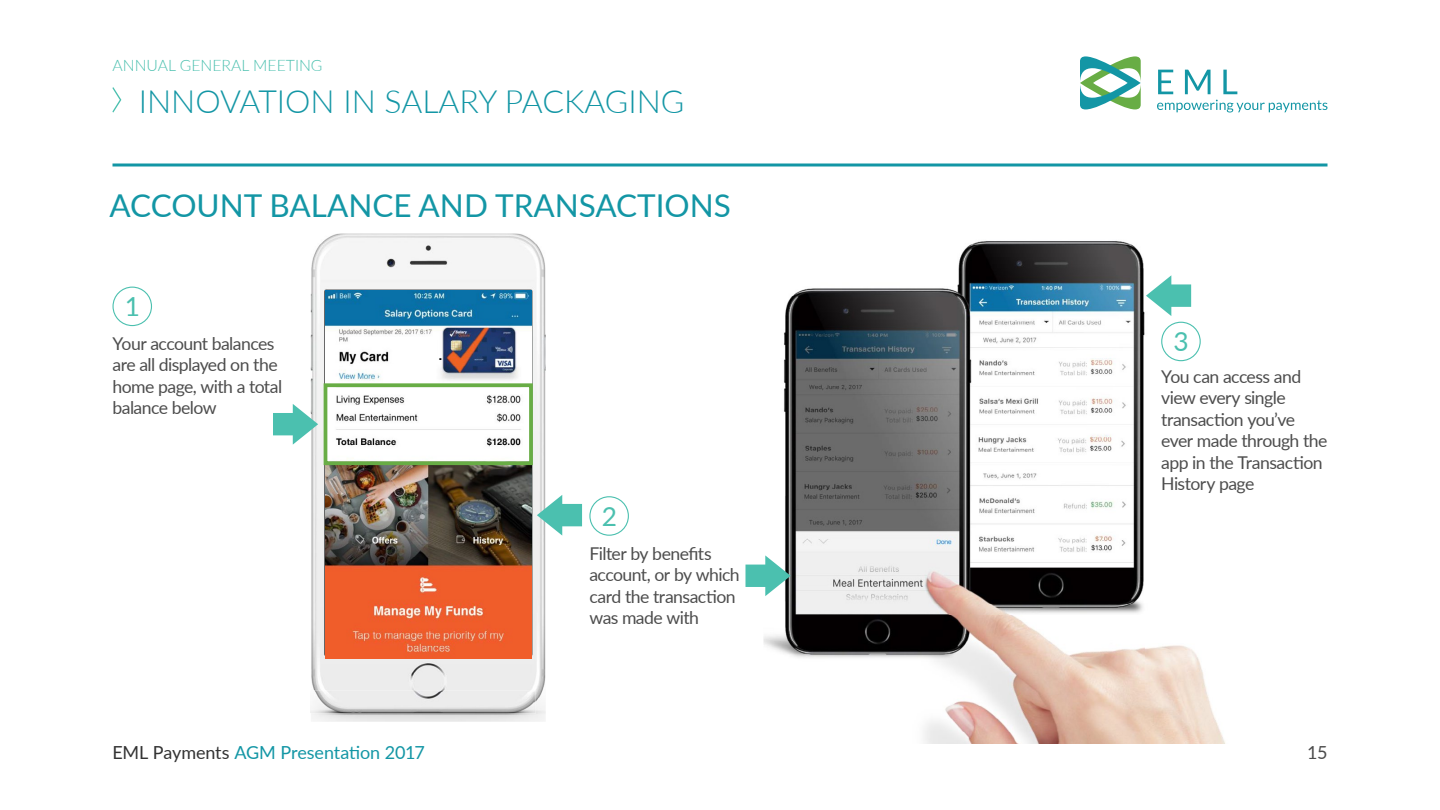
<style>
.page{position:relative;width:1440px;height:810px;background:#fff}
.page>*{position:absolute;margin:0;border:0;box-sizing:border-box;transform-origin:0 0}
.t1{font:300 32.03px "Lato";color:#1396a5}
.t2{font:31.5px "Lato";color:#1396a5}
.t3{font:26.33px "Lato";color:#4bc0af}
.t4{font:19.2px "Arial";color:#000}
.t5{font:18px "Lato";letter-spacing:-.01em;color:#1396a5}
.t6{font:18px "Lato";color:#4d4d4d}
.t7{font:17.62px/21.5px "Lato";letter-spacing:-.03em;color:#4d4d4d}
.t8{font:300 15.75px "Lato";color:#4bc0af}
.s1{color:#333}
</style>
<div class="page">
<hr style="left:112px;top:164px;width:1216px;height:2px;background:#1396a5">
<svg style="left:1080px;top:56px;width:61px;height:53px"></svg>
<svg style="left:1158px;top:70px;width:15px;height:24px"></svg>
<svg style="left:1185px;top:70px;width:26px;height:24px"></svg>
<svg style="left:1223px;top:70px;width:14px;height:24px"></svg>
<svg style="left:1157px;top:100px;width:170px;height:13px"></svg>
<img style="left:764px;top:241px;width:461px;height:502px">
<div style="left:112px;top:287px;width:40px;height:39px;border:1px solid #4bc0af;border-radius:50%"></div>
<div style="left:589px;top:496px;width:40px;height:40px;border:1px solid #4bc0af;border-radius:50%"></div>
<div style="left:1161px;top:322px;width:40px;height:39px;border:1px solid #4bc0af;border-radius:50%"></div>
<svg style="left:746px;top:555px;width:45px;height:41px"></svg>
<img style="left:311px;top:234px;width:235px;height:488px">
<img style="left:311px;top:690px;width:225px;height:24px">
<img style="left:325px;top:291px;width:207px;height:368px">
<div style="left:324px;top:383px;width:209px;height:82px;border:4px solid #68ad45"></div>
<svg style="left:537px;top:495px;width:45px;height:41px"></svg>
<svg style="left:1146px;top:275px;width:45px;height:41px"></svg>
<svg style="left:273px;top:404px;width:45px;height:41px"></svg>
<svg style="left:112px;top:87px;width:9px;height:26px"></svg>
<p class="t8" style="left:112px;top:55px;width:212px">ANNUAL GENERAL MEETING</p>
<h1 class="t1" style="left:139px;top:79px;width:547px">INNOVATION IN SALARY PACKAGING</h1>
<h2 class="t2" style="left:109px;top:183px;width:623px">ACCOUNT BALANCE AND TRANSACTIONS</h2>
<h3 class="t3" style="left:125px;top:288px;width:17px">1</h3>
<p class="t7" style="left:112px;top:332px;width:171px">Your account balances are all displayed on the home page, with a total balance below</p>
<p class="t4" style="left:438px;top:341px;width:7px">.</p>
<h3 class="t3" style="left:602px;top:497px;width:17px">2</h3>
<p class="t7" style="left:589px;top:542px;width:152px">Filter by benefits account, or by which card the transaction was made with</p>
<h3 class="t3" style="left:1174px;top:323px;width:17px">3</h3>
<p class="t7" style="left:1161px;top:365px;width:168px">You can access and view every single transaction you’ve ever made through the app in the Transaction<br>History page</p>
<p class="t5" style="left:112px;top:740px;width:314px"><span class="s1">EML Payments</span> AGM Presentation 2017</p>
<p class="t6" style="left:1307px;top:740px;width:22px">15</p>
</div>
